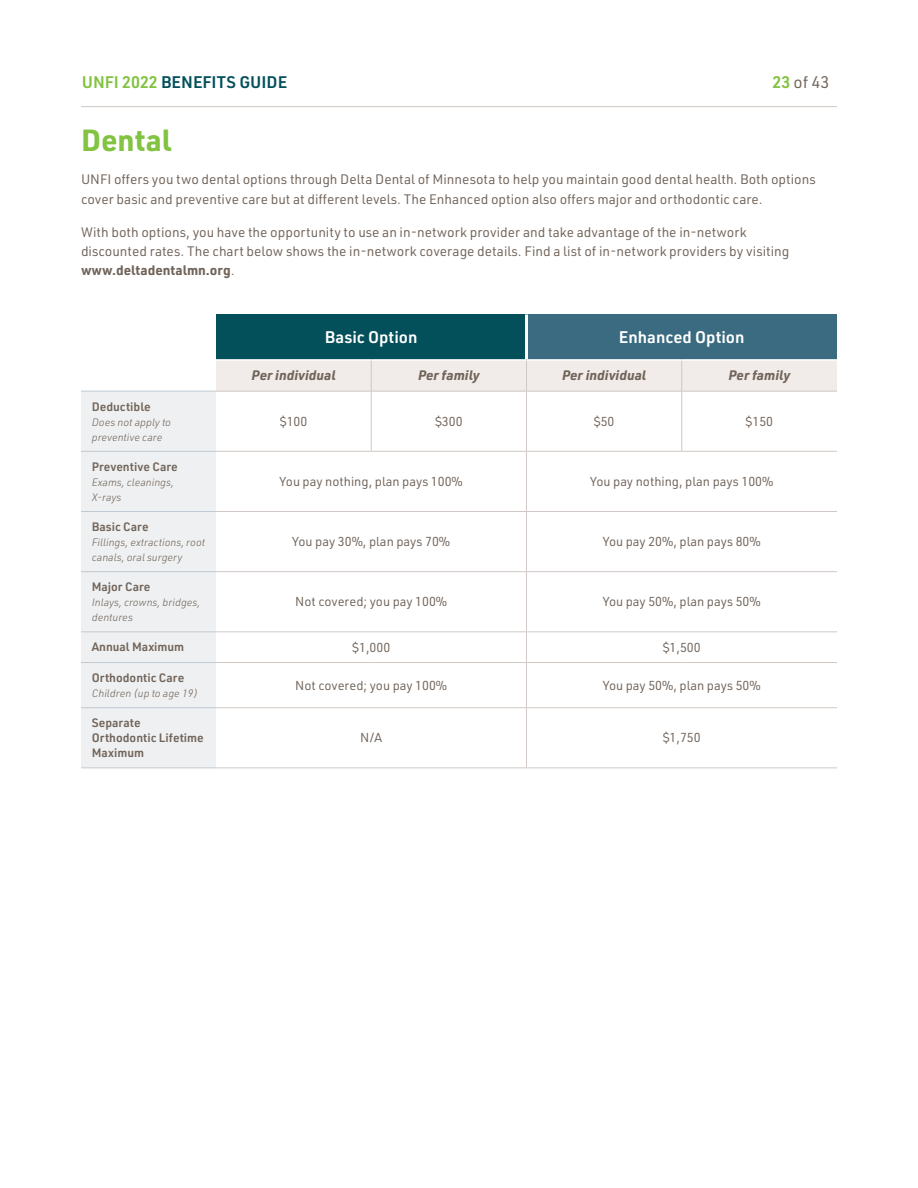
<style>
.page{position:relative;width:918px;height:1188px;background:#fff}
.page>*{position:absolute;margin:0;border:0;box-sizing:border-box;transform-origin:0 0}
.t1{font:700 30px "URWDIN";color:#82c341}
.t2{font:600 16.5px "URWDIN";color:#fff}
.t3{font:600 16.5px "URWDIN";color:#03505b}
.t4{font:16.5px "URWDIN";color:#71645a}
.t5{font:13.5px/19.5px "URWDIN";color:#71645a}
.t6{font:italic 700 13.5px "URWDIN";color:#71645a}
.t7{font:12.75px "URWDIN";color:#71645a}
.t8{font:600 12px/15px "URWDIN";color:#71645a}
.t9{font:italic 300 10.5px/15px "URWDIN";color:#71645a}
.s1{color:#82c341}
.s2{font-weight:600;color:#82c341}
.s3{font-weight:700}
</style>
<div class="page">
<div style="left:216px;top:315px;width:310px;height:45px;background:#03505b"></div>
<div style="left:526px;top:315px;width:311px;height:45px;background:#3a6b81"></div>
<div style="left:216px;top:361px;width:621px;height:30px;background:#f1ece9"></div>
<div style="left:81px;top:392px;width:135px;height:375px;background:#eef0f1"></div>
<hr style="left:216px;top:359px;width:155px;height:2px;background:#fff">
<hr style="left:371px;top:359px;width:155px;height:2px;background:#fff">
<hr style="left:526px;top:359px;width:156px;height:2px;background:#fff">
<hr style="left:682px;top:359px;width:155px;height:2px;background:#fff">
<hr style="left:525px;top:315px;width:3px;height:44px;background:#fff">
<hr style="left:371px;top:361px;width:1px;height:30px;background:#cfc8c4">
<hr style="left:526px;top:361px;width:1px;height:30px;background:#cfc8c4">
<hr style="left:371px;top:392px;width:1px;height:59px;background:#cfc8c4">
<hr style="left:526px;top:392px;width:1px;height:59px;background:#cfc8c4">
<hr style="left:526px;top:452px;width:1px;height:59px;background:#cfc8c4">
<hr style="left:526px;top:512px;width:1px;height:59px;background:#cfc8c4">
<hr style="left:526px;top:572px;width:1px;height:59px;background:#cfc8c4">
<hr style="left:526px;top:632px;width:1px;height:30px;background:#cfc8c4">
<hr style="left:526px;top:663px;width:1px;height:44px;background:#cfc8c4">
<hr style="left:526px;top:708px;width:1px;height:59px;background:#cfc8c4">
<hr style="left:216px;top:451px;width:155px;height:1px;background:#cfc8c4">
<hr style="left:371px;top:451px;width:155px;height:1px;background:#cfc8c4">
<hr style="left:526px;top:451px;width:156px;height:1px;background:#cfc8c4">
<hr style="left:682px;top:451px;width:155px;height:1px;background:#cfc8c4">
<hr style="left:81px;top:391px;width:135px;height:1px;background:#c1cad2">
<hr style="left:81px;top:451px;width:135px;height:1px;background:#c1cad2">
<hr style="left:81px;top:511px;width:135px;height:1px;background:#c1cad2">
<hr style="left:81px;top:571px;width:135px;height:1px;background:#c1cad2">
<hr style="left:81px;top:631px;width:135px;height:1px;background:#c1cad2">
<hr style="left:81px;top:662px;width:135px;height:1px;background:#c1cad2">
<hr style="left:81px;top:707px;width:135px;height:1px;background:#c1cad2">
<hr style="left:81px;top:767px;width:135px;height:1px;background:#c1cad2">
<hr style="left:216px;top:511px;width:155px;height:1px;background:#cfc8c4">
<hr style="left:371px;top:511px;width:155px;height:1px;background:#cfc8c4">
<hr style="left:526px;top:511px;width:156px;height:1px;background:#cfc8c4">
<hr style="left:682px;top:511px;width:155px;height:1px;background:#cfc8c4">
<hr style="left:216px;top:571px;width:155px;height:1px;background:#cfc8c4">
<hr style="left:371px;top:571px;width:155px;height:1px;background:#cfc8c4">
<hr style="left:526px;top:571px;width:156px;height:1px;background:#cfc8c4">
<hr style="left:682px;top:571px;width:155px;height:1px;background:#cfc8c4">
<hr style="left:216px;top:631px;width:155px;height:1px;background:#cfc8c4">
<hr style="left:371px;top:631px;width:155px;height:1px;background:#cfc8c4">
<hr style="left:526px;top:631px;width:156px;height:1px;background:#cfc8c4">
<hr style="left:682px;top:631px;width:155px;height:1px;background:#cfc8c4">
<hr style="left:216px;top:662px;width:155px;height:1px;background:#cfc8c4">
<hr style="left:371px;top:662px;width:155px;height:1px;background:#cfc8c4">
<hr style="left:526px;top:662px;width:156px;height:1px;background:#cfc8c4">
<hr style="left:682px;top:662px;width:155px;height:1px;background:#cfc8c4">
<hr style="left:216px;top:707px;width:155px;height:1px;background:#cfc8c4">
<hr style="left:371px;top:707px;width:155px;height:1px;background:#cfc8c4">
<hr style="left:526px;top:707px;width:156px;height:1px;background:#cfc8c4">
<hr style="left:682px;top:707px;width:155px;height:1px;background:#cfc8c4">
<hr style="left:216px;top:767px;width:155px;height:1px;background:#cfc8c4">
<hr style="left:371px;top:767px;width:155px;height:1px;background:#cfc8c4">
<hr style="left:526px;top:767px;width:156px;height:1px;background:#cfc8c4">
<hr style="left:682px;top:767px;width:155px;height:1px;background:#cfc8c4">
<hr style="left:681px;top:361px;width:1px;height:30px;background:#cfc8c4">
<hr style="left:681px;top:392px;width:1px;height:59px;background:#cfc8c4">
<hr style="left:216px;top:391px;width:155px;height:1px;background:#cfc8c4">
<hr style="left:371px;top:391px;width:155px;height:1px;background:#cfc8c4">
<hr style="left:526px;top:391px;width:156px;height:1px;background:#cfc8c4">
<hr style="left:682px;top:391px;width:155px;height:1px;background:#cfc8c4">
<hr style="left:81px;top:106px;width:756px;height:1px;background:#cfc8c4">
<p class="t3" style="left:82px;top:71px;width:207px"><span class="s1">UNFI 2022</span> BENEFITS GUIDE</p>
<p class="t4" style="left:773px;top:71px;width:58px"><span class="s2">23</span> of 43</p>
<h1 class="t1" style="left:81px;top:120px;width:92px">Dental</h1>
<p class="t5" style="left:81px;top:169px;width:736px">UNFI offers you two dental options through Delta Dental of Minnesota to help you maintain good dental health. Both options cover basic and preventive care but at different levels. The Enhanced option also offers major and orthodontic care.</p>
<p class="t5" style="left:81px;top:222px;width:710px">With both options, you have the opportunity to use an in-network provider and take advantage of the in-network discounted rates. The chart below shows the in-network coverage details. Find a list of in-network providers by visiting <span class="s3">www.deltadentalmn.org</span>.</p>
<p class="t2" style="left:325px;top:326px;width:94px">Basic Option</p>
<p class="t2" style="left:619px;top:326px;width:127px">Enhanced Option</p>
<p class="t6" style="left:252px;top:366px;width:86px">Per individual</p>
<p class="t6" style="left:418px;top:366px;width:63px">Per family</p>
<p class="t6" style="left:562px;top:366px;width:86px">Per individual</p>
<p class="t6" style="left:729px;top:366px;width:63px">Per family</p>
<p class="t8" style="left:92px;top:398px;width:60px">Deductible</p>
<p class="t9" style="left:92px;top:414px;width:81px">Does not apply to preventive care</p>
<p class="t7" style="left:280px;top:413px;width:29px">$100</p>
<p class="t7" style="left:435px;top:413px;width:29px">$300</p>
<p class="t7" style="left:594px;top:413px;width:22px">$50</p>
<p class="t7" style="left:746px;top:413px;width:29px">$150</p>
<p class="t8" style="left:92px;top:458px;width:88px">Preventive Care</p>
<p class="t9" style="left:92px;top:474px;width:84px">Exams, cleanings,<br>X-rays</p>
<p class="t7" style="left:280px;top:473px;width:185px">You pay nothing, plan pays 100%</p>
<p class="t7" style="left:590px;top:473px;width:185px">You pay nothing, plan pays 100%</p>
<p class="t8" style="left:92px;top:519px;width:58px">Basic Care</p>
<p class="t9" style="left:92px;top:534px;width:115px">Fillings, extractions, root canals, oral surgery</p>
<p class="t7" style="left:292px;top:533px;width:159px">You pay 30%, plan pays 70%</p>
<p class="t7" style="left:603px;top:533px;width:159px">You pay 20%, plan pays 80%</p>
<p class="t8" style="left:92px;top:579px;width:60px">Major Care</p>
<p class="t9" style="left:92px;top:595px;width:110px">Inlays, crowns, bridges, dentures</p>
<p class="t7" style="left:295px;top:593px;width:153px">Not covered; you pay 100%</p>
<p class="t7" style="left:603px;top:593px;width:159px">You pay 50%, plan pays 50%</p>
<p class="t8" style="left:92px;top:639px;width:94px">Annual Maximum</p>
<p class="t7" style="left:352px;top:639px;width:40px">$1,000</p>
<p class="t7" style="left:663px;top:639px;width:40px">$1,500</p>
<p class="t8" style="left:92px;top:670px;width:94px">Orthodontic Care</p>
<p class="t9" style="left:92px;top:685px;width:108px">Children (up to age 19)</p>
<p class="t7" style="left:295px;top:677px;width:153px">Not covered; you pay 100%</p>
<p class="t7" style="left:603px;top:677px;width:159px">You pay 50%, plan pays 50%</p>
<p class="t8" style="left:92px;top:715px;width:114px">Separate<br>Orthodontic Lifetime<br>Maximum</p>
<p class="t7" style="left:360px;top:729px;width:24px">N/A</p>
<p class="t7" style="left:663px;top:729px;width:40px">$1,750</p>
</div>
